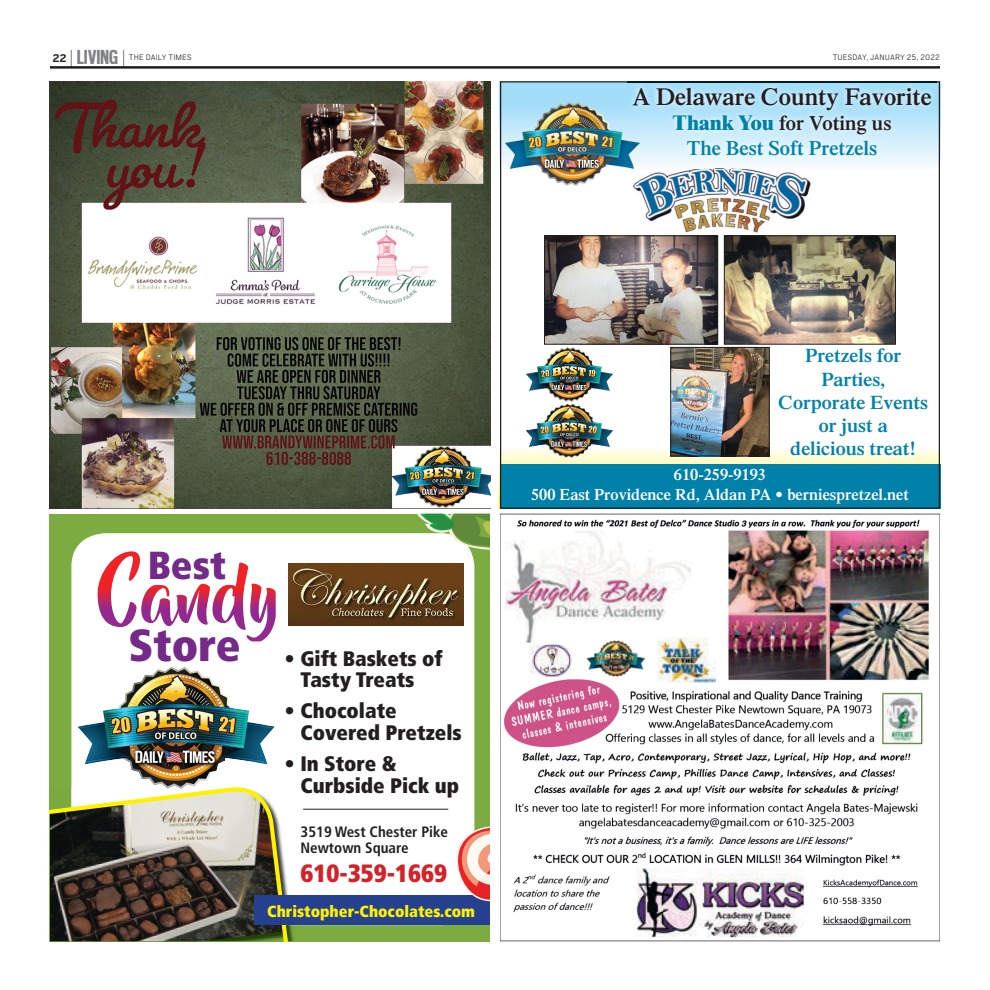
<style>
.page{position:relative;width:990px;height:990px;background:#fff}
.page>*{position:absolute;margin:0;border:0;box-sizing:border-box;transform-origin:0 0}
.t1{font:900 condensed 39.12px "Frutiger";color:#732a88}
.t2{font:900 condensed 25px "Frutiger";color:#d2232a}
.t3{font:600 24.38px "Times";color:#231f20}
.t4{font:700 22.5px "Scout Cond";color:#808285}
.t5{font:900 condensed 21px/21.8px "Frutiger";color:#231f20}
.t6{font:600 20.5px/24.6px "Times";color:#0081aa;text-align:center}
.t7{font:600 19.38px/23.2px "Times";color:#0081aa;text-align:center}
.t8{font:600 16.25px/19.5px "Times";color:#fff;text-align:center}
.t9{font:900 condensed 16px "Frutiger";color:#fff200}
.t10{font:700 condensed 15px/15.8px "Frutiger";color:#231f20}
.t11{font:700 12.5px "Cub Scout";color:#231f20}
.t12{font:300 8.75px "Cub Scout";letter-spacing:.01em;color:#231f20}
.s1{font-family:"Cub Scout";font-weight:300;font-size:21.5px;color:#231f20}
.s2{font-weight:800}
.s3{color:#231f20}
</style>
<div class="page">
<img style="left:50px;top:81px;width:440px;height:428px">
<div style="left:50px;top:514px;width:440px;height:427px;background:#7cab41"></div>
<div style="left:71px;top:533px;width:403px;height:392px;background:#fff;border-radius:34px"></div>
<img style="left:98px;top:551px;width:42px;height:76px">
<img style="left:141px;top:585px;width:35px;height:41px">
<img style="left:176px;top:584px;width:34px;height:41px">
<img style="left:212px;top:563px;width:36px;height:67px">
<img style="left:247px;top:584px;width:29px;height:57px">
<img style="left:78px;top:666px;width:197px;height:121px">
<img style="left:50px;top:787px;width:239px;height:154px">
<hr style="left:303px;top:809px;width:145px;height:1px;background:#231f20">
<div style="left:255px;top:895px;width:235px;height:29px;background:#25408f"></div>
<svg style="left:456px;top:826px;width:34px;height:75px"></svg>
<svg style="left:417px;top:514px;width:73px;height:36px"></svg>
<img style="left:289px;top:563px;width:174px;height:62px">
<img style="left:502px;top:450px;width:436px;height:14px">
<img style="left:502px;top:83px;width:436px;height:83px">
<div style="left:500px;top:464px;width:440px;height:45px;background:#0081aa"></div>
<img style="left:627px;top:82px;width:310px;height:79px">
<img style="left:773px;top:449px;width:160px;height:13px">
<img style="left:510px;top:168px;width:93px;height:17px">
<img style="left:506px;top:102px;width:133px;height:66px">
<img style="left:627px;top:102px;width:12px;height:59px">
<svg style="left:633px;top:102px;width:5px;height:3px"></svg>
<img style="left:546px;top:237px;width:170px;height:106px">
<div style="left:544px;top:235px;width:174px;height:110px;border:1px solid #231f20"></div>
<img style="left:726px;top:237px;width:168px;height:106px">
<div style="left:724px;top:235px;width:172px;height:110px;border:1px solid #231f20"></div>
<img style="left:672px;top:349px;width:96px;height:105px">
<div style="left:670px;top:347px;width:100px;height:109px;border:1px solid #231f20"></div>
<img style="left:633px;top:168px;width:178px;height:65px">
<img style="left:639px;top:163px;width:177px;height:5px">
<img style="left:625px;top:163px;width:14px;height:22px">
<img style="left:526px;top:348px;width:87px;height:54px">
<img style="left:526px;top:404px;width:87px;height:46px">
<img style="left:550px;top:450px;width:37px;height:8px">
<img style="left:500px;top:514px;width:440px;height:427px">
<img style="left:572px;top:585px;width:242px;height:354px">
<hr style="left:50px;top:66px;width:890px;height:3px;background:#231f20">
<p class="t4" style="left:70px;top:43px;width:57px"><span class="s1">|</span> LIVING <span class="s1">|</span></p>
<p class="t11" style="left:52px;top:54px;width:16px">22</p>
<p class="t12" style="left:129px;top:55px;width:64px">THE DAILY TIMES</p>
<p class="t12" style="left:833px;top:55px;width:109px">TUESDAY, JANUARY 25, 2022</p>
<p class="t3" style="left:632px;top:88px;width:301px">A Delaware County Favorite</p>
<p class="t6" style="left:673px;top:113px;width:220px"><span class="s2">Thank You</span> <span class="s3">for Voting us<br></span>The Best Soft Pretzels</p>
<h1 class="t1" style="left:148px;top:541px;width:80px">Best</h1>
<p class="t5" style="left:300px;top:647px;width:144px;text-indent:-172px"><sup>Store</sup> • Gift Baskets of<br>Tasty Treats</p>
<p class="t5" style="left:300px;top:700px;width:163px;text-indent:-16px">• Chocolate<br>Covered Pretzels</p>
<p class="t5" style="left:300px;top:753px;width:160px;text-indent:-16px">• In Store &amp;<br>Curbside Pick up</p>
<p class="t10" style="left:301px;top:824px;width:149px">3519 West Chester Pike<br>Newtown Square</p>
<p class="t2" style="left:301px;top:858px;width:148px">610-359-1669</p>
<p class="t9" style="left:267px;top:901px;width:209px">Christopher-Chocolates.com</p>
<p class="t7" style="left:779px;top:346px;width:151px">Pretzels for<br>Parties,<br>Corporate Events or just a<br>delicious treat!</p>
<p class="t8" style="left:531px;top:467px;width:379px">610-259-9193<br>500 East Providence Rd, Aldan PA • berniespretzel.net</p>
</div>
